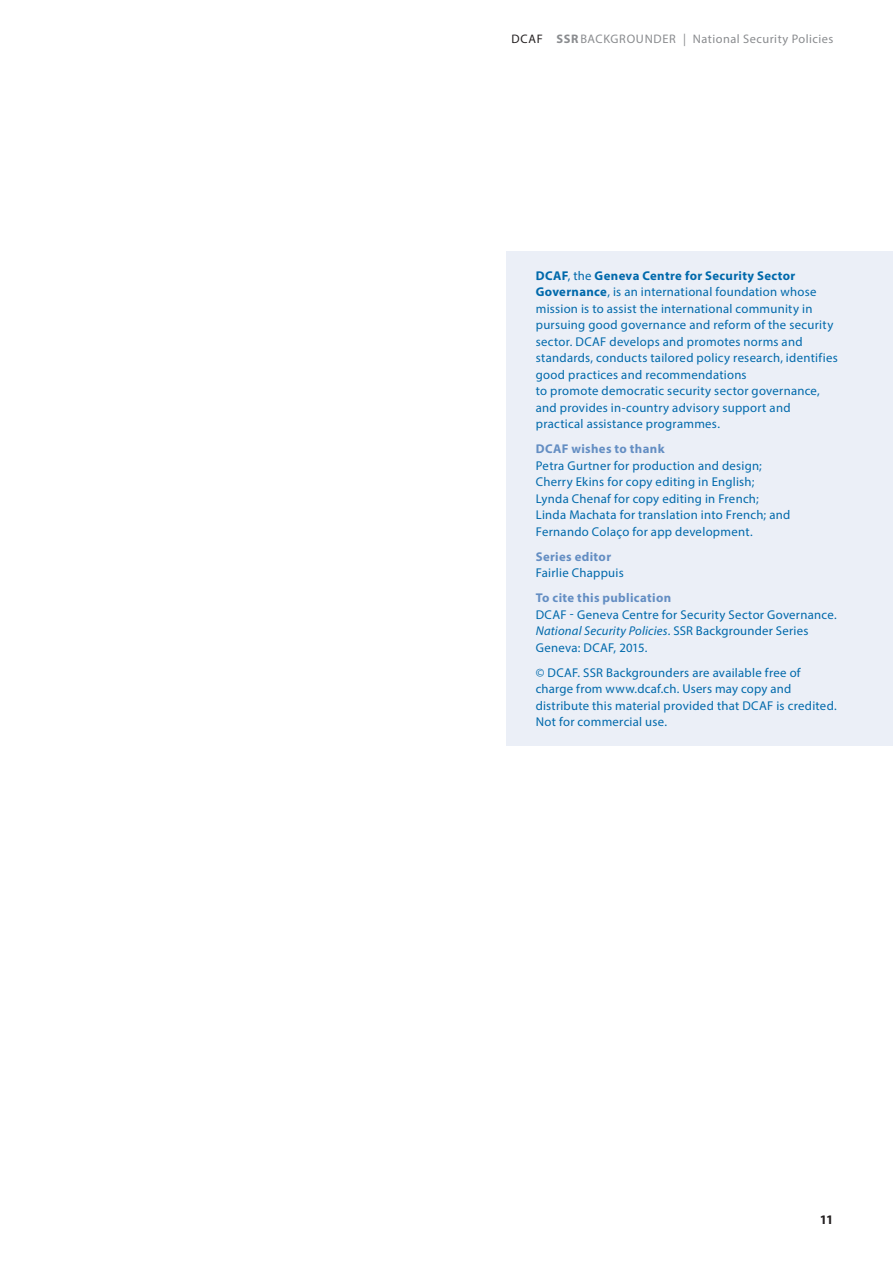
<style>
.page{position:relative;width:893px;height:1263px;background:#fff}
.page>*{position:absolute;margin:0;border:0;box-sizing:border-box;transform-origin:0 0}
.t1{font:700 13.2px "Myriad Pro";color:#231f20}
._5_Graf_Tab_GS{font:12.75px/16.5px "Myriad Pro";letter-spacing:.02em;color:#0069ab}
.t2{font:12.3px "Myriad Pro";letter-spacing:.04em;color:#8a8c8f}
.s1{color:#231f20}
.s2{font-weight:700}
.s3{font-weight:700;color:#648ec3}
.s4{font-style:italic}
</style>
<div class="page">
<div style="left:506px;top:251px;width:387px;height:494px;background:#ebeff7"></div>
<p class="t2" style="left:512px;top:32px;width:323px"><span class="s1">DCAF</span> <span class="s2">SSR</span>BACKGROUNDER | National Security Policies</p>
<p class="_5_Graf_Tab_GS" style="left:536px;top:267px;width:303px"><span class="s2">DCAF</span>, the <span class="s2">Geneva Centre for Security Sector Governance</span>, is an international foundation whose mission is to assist the international community in pursuing good governance and reform of the security sector. DCAF develops and promotes norms and standards, conducts tailored policy research, identifies good practices and recommendations<br>to promote democratic security sector governance, and provides in‐country advisory support and practical assistance programmes.</p>
<p class="_5_Graf_Tab_GS" style="left:536px;top:440px;width:256px"><span class="s3">DCAF wishes to thank<br></span>Petra Gurtner for production and design; Cherry Ekins for copy editing in English; Lynda Chenaf for copy editing in French; Linda Machata for translation into French; and Fernando Colaço for app development.</p>
<p class="_5_Graf_Tab_GS" style="left:536px;top:548px;width:89px"><span class="s3">Series editor<br></span>Fairlie Chappuis</p>
<p class="_5_Graf_Tab_GS" style="left:536px;top:589px;width:302px"><span class="s3">To cite this publication<br></span>DCAF - Geneva Centre for Security Sector Governance.<br><span class="s4">National Security Policies</span>. SSR Backgrounder Series Geneva: DCAF, 2015.</p>
<p class="_5_Graf_Tab_GS" style="left:536px;top:664px;width:303px">© DCAF. SSR Backgrounders are available free of charge from www.dcaf.ch. Users may copy and distribute this material provided that DCAF is credited.<br>Not for commercial use.</p>
<p class="t1" style="left:820px;top:1210px;width:15px">11</p>
</div>
